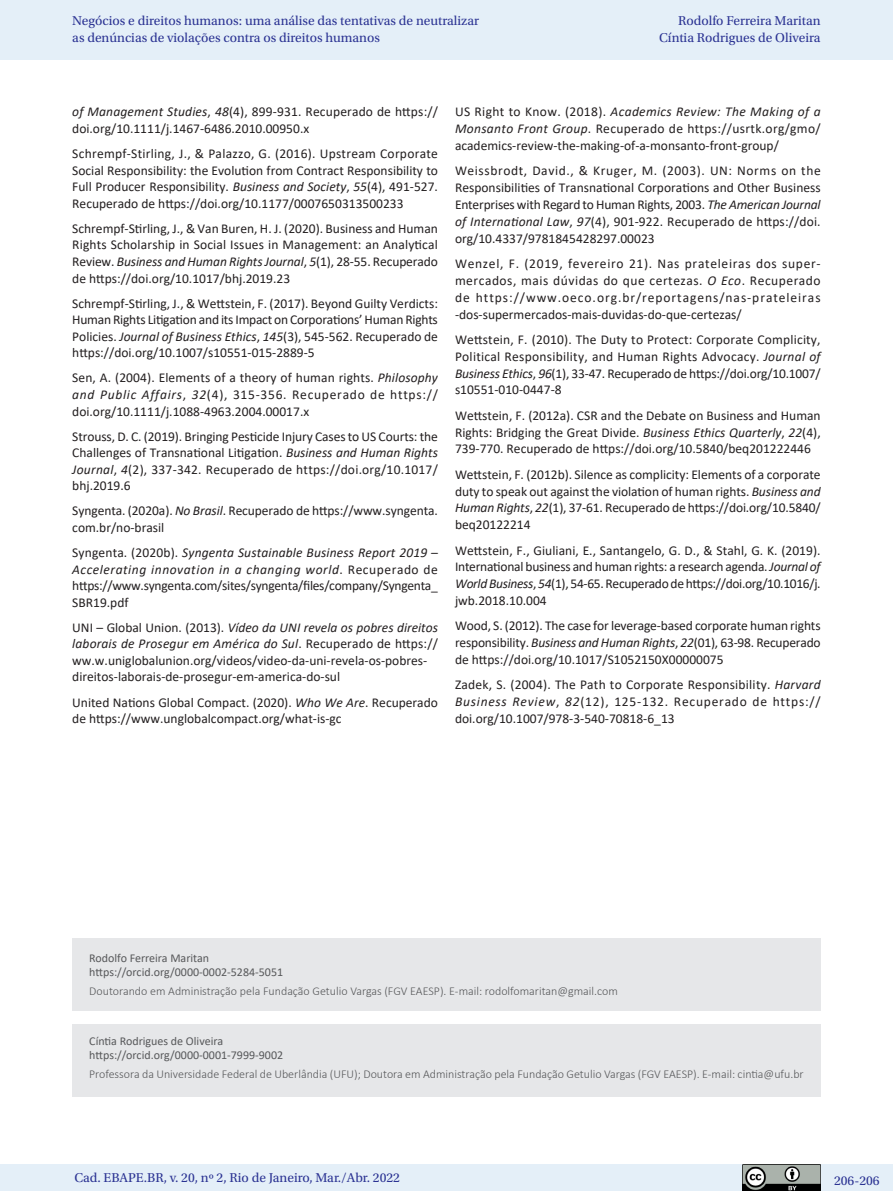
<style>
.page{position:relative;width:893px;height:1191px;background:#fff}
.page>*{position:absolute;margin:0;border:0;box-sizing:border-box;transform-origin:0 0}
.Referencias{font:13.5px/16.8px "Calibri";color:#231f20;text-align:justify}
.t1{font:13.5px/16.5px "Utopia Std";color:#2b3393}
._06_3_nota_de_fim_au{font:300 12px "Calibri";color:#57585a}
._06_3_nota_de_fim_au-2{font:12px "Calibri";color:#57585a}
.s1{font-style:italic}
</style>
<div class="page">
<div style="left:0;top:0;width:893px;height:60px;background:#e4eff8"></div>
<div style="left:0;top:1164px;width:893px;height:27px;background:#e4eff8"></div>
<img style="left:743px;top:1164px;width:78px;height:27px">
<div style="left:72px;top:938px;width:749px;height:159px;background:#e6e7e9"></div>
<div style="left:72px;top:1011px;width:751px;height:13px;background:#fff"></div>
<p class="t1" style="left:72px;top:13px;width:408px">Negócios e direitos humanos: uma análise das tentativas de neutralizar as denúncias de violações contra os direitos humanos</p>
<p class="t1" style="left:659px;top:13px;width:163px;text-align:right">Rodolfo Ferreira Maritan<br>Cíntia Rodrigues de Oliveira</p>
<p class="Referencias" style="left:72px;top:103px;width:367px"><span class="s1">of Management Studies</span>, <span class="s1">48</span>(4), 899-931. Recuperado de https:// doi.org/10.1111/j.1467-6486.2010.00950.x</p>
<p class="Referencias" style="left:72px;top:145px;width:367px">Schrempf-Stirling, J., &amp; Palazzo, G. (2016). Upstream Corporate Social Responsibility: the Evolution from Contract Responsibility to Full Producer Responsibility. <span class="s1">Business and Society</span>, <span class="s1">55</span>(4), 491-527.<br>Recuperado de https://doi.org/10.1177/0007650313500233</p>
<p class="Referencias" style="left:72px;top:220px;width:367px">Schrempf-Stirling, J., &amp; Van Buren, H. J. (2020). Business and Human Rights Scholarship in Social Issues in Management: an Analytical Review. <span class="s1">Business and Human Rights Journal</span>, <span class="s1">5</span>(1), 28-55. Recuperado de https://doi.org/10.1017/bhj.2019.23</p>
<p class="Referencias" style="left:72px;top:294px;width:367px">Schrempf-Stirling, J., &amp; Wettstein, F. (2017). Beyond Guilty Verdicts:<br>Human Rights Litigation and its Impact on Corporations’ Human Rights Policies. <span class="s1">Journal of Business Ethics</span>, <span class="s1">145</span>(3), 545-562. Recuperado de https://doi.org/10.1007/s10551-015-2889-5</p>
<p class="Referencias" style="left:72px;top:369px;width:367px">Sen, A. (2004). Elements of a theory of human rights. <span class="s1">Philosophy and Public Affairs</span>, <span class="s1">32</span>(4), 315-356. Recuperado de https:// doi.org/10.1111/j.1088-4963.2004.00017.x</p>
<p class="Referencias" style="left:72px;top:427px;width:367px">Strouss, D. C. (2019). Bringing Pesticide Injury Cases to US Courts: the Challenges of Transnational Litigation. <span class="s1">Business and Human Rights Journal</span>, <span class="s1">4</span>(2), 337-342. Recuperado de https://doi.org/10.1017/ bhj.2019.6</p>
<p class="Referencias" style="left:72px;top:502px;width:367px">Syngenta. (2020a). <span class="s1">No Brasil</span>. Recuperado de https://www.syngenta. com.br/no-brasil</p>
<p class="Referencias" style="left:72px;top:544px;width:367px">Syngenta. (2020b). <span class="s1">Syngenta Sustainable Business Report 2019 – Accelerating innovation in a changing world</span>. Recuperado de https://www.syngenta.com/sites/syngenta/files/company/Syngenta_ SBR19.pdf</p>
<p class="Referencias" style="left:72px;top:618px;width:367px;text-align:left">UNI – Global Union. (2013). <span class="s1">Vídeo da UNI revela os pobres direitos laborais de Prosegur em América do Sul</span>. Recuperado de https:// ww.w.uniglobalunion.org/videos/video-da-uni-revela-os-pobres&shy;direitos-laborais-de-prosegur-em-america-do-sul</p>
<p class="Referencias" style="left:72px;top:693px;width:367px">United Nations Global Compact. (2020). <span class="s1">Who We Are</span>. Recuperado de https://www.unglobalcompact.org/what-is-gc</p>
<p class="Referencias" style="left:455px;top:103px;width:367px">US Right to Know. (2018). <span class="s1">Academics Review: The Making of a Monsanto Front Group</span>. Recuperado de https://usrtk.org/gmo/ academics-review-the-making-of-a-monsanto-front-group/</p>
<p class="Referencias" style="left:455px;top:162px;width:367px">Weissbrodt, David., &amp; Kruger, M. (2003). UN: Norms on the Responsibilities of Transnational Corporations and Other Business Enterprises with Regard to Human Rights, 2003. <span class="s1">The American Journal of International Law</span>, <span class="s1">97</span>(4), 901-922. Recuperado de https://doi. org/10.4337/9781845428297.00023</p>
<p class="Referencias" style="left:455px;top:255px;width:367px">Wenzel, F. (2019, fevereiro 21). Nas prateleiras dos super&shy;mercados, mais dúvidas do que certezas. <span class="s1">O Eco</span>. Recuperado de https://www.oeco.org.br/reportagens/nas-prateleiras -dos-supermercados-mais-duvidas-do-que-certezas/</p>
<p class="Referencias" style="left:455px;top:331px;width:367px">Wettstein, F. (2010). The Duty to Protect: Corporate Complicity, Political Responsibility, and Human Rights Advocacy. <span class="s1">Journal of Business Ethics</span>, <span class="s1">96</span>(1), 33-47. Recuperado de https://doi.org/10.1007/ s10551-010-0447-8</p>
<p class="Referencias" style="left:455px;top:406px;width:367px">Wettstein, F. (2012a). CSR and the Debate on Business and Human Rights: Bridging the Great Divide. <span class="s1">Business Ethics Quarterly</span>, <span class="s1">22</span>(4), 739-770. Recuperado de https://doi.org/10.5840/beq201222446</p>
<p class="Referencias" style="left:455px;top:465px;width:367px">Wettstein, F. (2012b). Silence as complicity: Elements of a corporate duty to speak out against the violation of human rights. <span class="s1">Business and Human Rights</span>, <span class="s1">22</span>(1), 37-61. Recuperado de https://doi.org/10.5840/ beq20122214</p>
<p class="Referencias" style="left:455px;top:541px;width:367px">Wettstein, F., Giuliani, E., Santangelo, G. D., &amp; Stahl, G. K. (2019).<br>International business and human rights: a research agenda. <span class="s1">Journal of World Business</span>, <span class="s1">54</span>(1), 54-65. Recuperado de https://doi.org/10.1016/j. jwb.2018.10.004</p>
<p class="Referencias" style="left:455px;top:617px;width:367px">Wood, S. (2012). The case for leverage-based corporate human rights responsibility. <span class="s1">Business and Human Rights</span>, <span class="s1">22</span>(01), 63-98. Recuperado de https://doi.org/10.1017/S1052150X00000075</p>
<p class="Referencias" style="left:455px;top:676px;width:367px">Zadek, S. (2004). The Path to Corporate Responsibility. <span class="s1">Harvard Business Review</span>, <span class="s1">82</span>(12), 125-132. Recuperado de https:// doi.org/10.1007/978-3-540-70818-6_13</p>
<p class="_06_3_nota_de_fim_au-2" style="left:89px;top:949px;width:121px">Rodolfo Ferreira Maritan</p>
<p class="_06_3_nota_de_fim_au-2" style="left:89px;top:964px;width:195px">https://orcid.org/0000-0002-5284-5051</p>
<p class="_06_3_nota_de_fim_au" style="left:89px;top:983px;width:530px">Doutorando em Administração pela Fundação Getulio Vargas (FGV EAESP). E-mail: rodolfomaritan@gmail.com</p>
<p class="_06_3_nota_de_fim_au-2" style="left:89px;top:1032px;width:135px">Cíntia Rodrigues de Oliveira</p>
<p class="_06_3_nota_de_fim_au-2" style="left:89px;top:1046px;width:195px">https://orcid.org/0000-0001-7999-9002</p>
<p class="_06_3_nota_de_fim_au" style="left:89px;top:1066px;width:716px">Professora da Universidade Federal de Uberlândia (UFU); Doutora em Administração pela Fundação Getulio Vargas (FGV EAESP). E-mail: cintia@ufu.br</p>
<p class="t1" style="left:74px;top:1169px;width:327px">Cad. EBAPE.BR, v. 20, nº 2, Rio de Janeiro, Mar./Abr. 2022</p>
<p class="t1" style="left:834px;top:1172px;width:47px">206-206</p>
</div>
